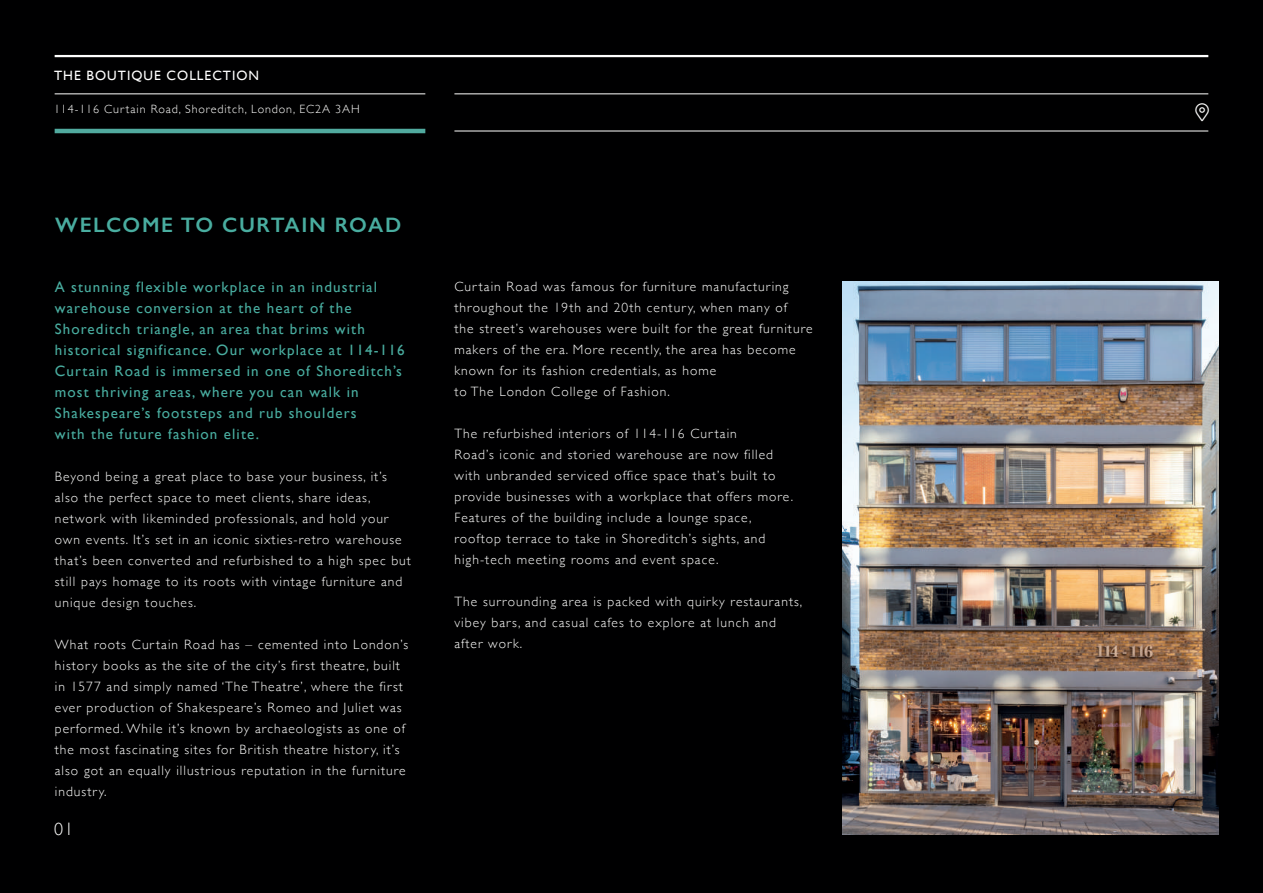
<style>
.page{position:relative;width:1263px;height:893px;background:#000001}
.page>*{position:absolute;margin:0;border:0;box-sizing:border-box;transform-origin:0 0}
.t1{font:600 21px "Gill Sans";letter-spacing:.075em;color:#49ada0}
.t2{font:18px "Font Awesome 5 Pro Solid";color:#000}
.t3{font:300 18px "Gill Sans";color:#fff}
.t4{font:15px/21px "Gill Sans";letter-spacing:.075em;color:#49ada0}
.t5{font:300 13.5px/21px "Gill Sans";letter-spacing:.075em;color:#fff}
.t6{font:13.5px "Gill Sans";letter-spacing:.075em;color:#fff}
.t7{font:300 12px "Gill Sans";letter-spacing:.075em;color:#fff}
</style>
<div class="page">
<img style="left:842px;top:282px;width:377px;height:552px">
<hr style="left:55px;top:129px;width:370px;height:4px;background:#51aa9f">
<hr style="left:55px;top:94px;width:370px;height:1px;background:#fff">
<hr style="left:454px;top:131px;width:754px;height:1px;background:#fff">
<hr style="left:454px;top:94px;width:754px;height:1px;background:#fff">
<hr style="left:55px;top:55px;width:1153px;height:2px;background:#fff">
<p class="t6" style="left:54px;top:68px;width:207px">THE BOUTIQUE COLLECTION</p>
<p class="t7" style="left:54px;top:100px;width:307px">114-116 Curtain Road, Shoreditch, London, EC2A 3AH</p>
<h1 class="t1" style="left:55px;top:212px;width:348px">WELCOME TO CURTAIN ROAD</h1>
<p class="t4" style="left:55px;top:276px;width:351px">A stunning flexible workplace in an industrial warehouse conversion at the heart of the Shoreditch triangle, an area that brims with historical significance. Our workplace at 114-116<br>Curtain Road is immersed in one of Shoreditch’s most thriving areas, where you can walk in Shakespeare’s footsteps and rub shoulders<br>with the future fashion elite.</p>
<p class="t5" style="left:55px;top:466px;width:358px">Beyond being a great place to base your business, it’s also the perfect space to meet clients, share ideas, network with likeminded professionals, and hold your own events. It’s set in an iconic sixties-retro warehouse that’s been converted and refurbished to a high spec but still pays homage to its roots with vintage furniture and unique design touches.</p>
<p class="t5" style="left:55px;top:634px;width:355px">What roots Curtain Road has – cemented into London’s history books as the site of the city’s first theatre, built in 1577 and simply named ‘The Theatre’, where the first ever production of Shakespeare’s Romeo and Juliet was performed. While it’s known by archaeologists as one of the most fascinating sites for British theatre history, it’s also got an equally illustrious reputation in the furniture industry.</p>
<h2 class="t3" style="left:54px;top:815px;width:21px">01</h2>
<p class="t5" style="left:454px;top:275px;width:360px">Curtain Road was famous for furniture manufacturing throughout the 19th and 20th century, when many of<br>the street’s warehouses were built for the great furniture makers of the era. More recently, the area has become known for its fashion credentials, as home<br>to The London College of Fashion.</p>
<p class="t5" style="left:454px;top:422px;width:340px">The refurbished interiors of 114-116 Curtain<br>Road’s iconic and storied warehouse are now filled with unbranded serviced office space that’s built to provide businesses with a workplace that offers more.<br>Features of the building include a lounge space, rooftop terrace to take in Shoreditch’s sights, and high-tech meeting rooms and event space.</p>
<p class="t5" style="left:454px;top:590px;width:349px">The surrounding area is packed with quirky restaurants, vibey bars, and casual cafes to explore at lunch and after work.</p>
<h2 class="t2" style="left:1191px;top:105px;width:19px">●□▼□■●</h2>
</div>
